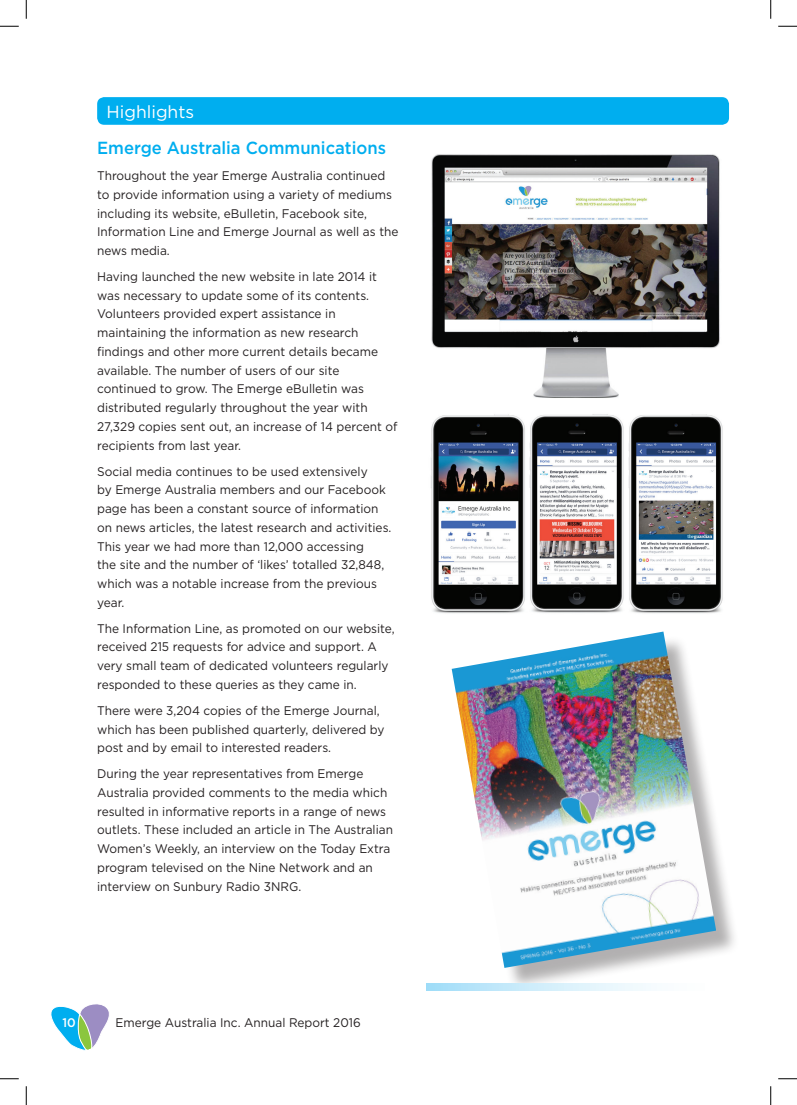
<style>
.page{position:relative;width:797px;height:1105px;background:#fff}
.page>*{position:absolute;margin:0;border:0;box-sizing:border-box;transform-origin:0 0}
.t1{font:500 17.5px "Gotham";color:#00aeef;scale:.95 1}
.t2{font:17.5px "Gotham";color:#fff}
.t3{font:12.5px/18.8px "Gotham";color:#231f20;scale:.95 1}
.t4{font:500 12.5px "Gotham";color:#fff;scale:.95 1}
</style>
<div class="page">
<svg style="left:51px;top:1004px;width:58px;height:47px"></svg>
<img style="left:431px;top:154px;width:289px;height:244px">
<div style="left:455px;top:635px;width:284px;height:356px;background:#231f20;opacity:.35"></div>
<img style="left:451px;top:631px;width:265px;height:337px">
<div style="left:97px;top:97px;width:632px;height:28px;background:#00aeef;border-radius:7px"></div>
<img style="left:431px;top:414px;width:292px;height:199px">
<svg style="left:426px;top:984px;width:301px;height:6px"></svg>
<svg style="left:0;top:25px;width:19px;height:2px"></svg>
<svg style="left:778px;top:25px;width:19px;height:2px"></svg>
<svg style="left:0;top:1078px;width:19px;height:1px"></svg>
<svg style="left:778px;top:1078px;width:19px;height:1px"></svg>
<svg style="left:25px;top:0;width:2px;height:19px"></svg>
<svg style="left:25px;top:1086px;width:2px;height:19px"></svg>
<svg style="left:770px;top:0;width:1px;height:19px"></svg>
<svg style="left:770px;top:1086px;width:1px;height:19px"></svg>
<h1 class="t2" style="left:106px;top:102px;width:89px">Highlights</h1>
<h1 class="t1" style="left:97px;top:138px;width:305px">Emerge Australia Communications</h1>
<p class="t3" style="left:97px;top:166px;width:319px">Throughout the year Emerge Australia continued to provide information using a variety of mediums including its website, eBulletin, Facebook site, Information Line and Emerge Journal as well as the news media.</p>
<p class="t3" style="left:97px;top:267px;width:317px">Having launched the new website in late 2014 it was necessary to update some of its contents.<br>Volunteers provided expert assistance in maintaining the information as new research findings and other more current details became available. The number of users of our site continued to grow. The Emerge eBulletin was distributed regularly throughout the year with 27,329 copies sent out, an increase of 14 percent of recipients from last year.</p>
<p class="t3" style="left:97px;top:461px;width:311px">Social media continues to be used extensively<br>by Emerge Australia members and our Facebook page has been a constant source of information on news articles, the latest research and activities.<br>This year we had more than 12,000 accessing<br>the site and the number of ‘likes’ totalled 32,848, which was a notable increase from the previous year.</p>
<p class="t3" style="left:97px;top:619px;width:315px">The Information Line, as promoted on our website, received 215 requests for advice and support. A very small team of dedicated volunteers regularly responded to these queries as they came in.</p>
<p class="t3" style="left:97px;top:701px;width:304px">There were 3,204 copies of the Emerge Journal, which has been published quarterly, delivered by post and by email to interested readers.</p>
<p class="t3" style="left:97px;top:764px;width:313px">During the year representatives from Emerge Australia provided comments to the media which resulted in informative reports in a range of news outlets. These included an article in The Australian Women’s Weekly, an interview on the Today Extra program televised on the Nine Network and an interview on Sunbury Radio 3NRG.</p>
<p class="t4" style="left:63px;top:1015px;width:15px">10</p>
<p class="t3" style="left:115px;top:1013px;width:260px">Emerge Australia Inc. Annual Report 2016</p>
</div>
